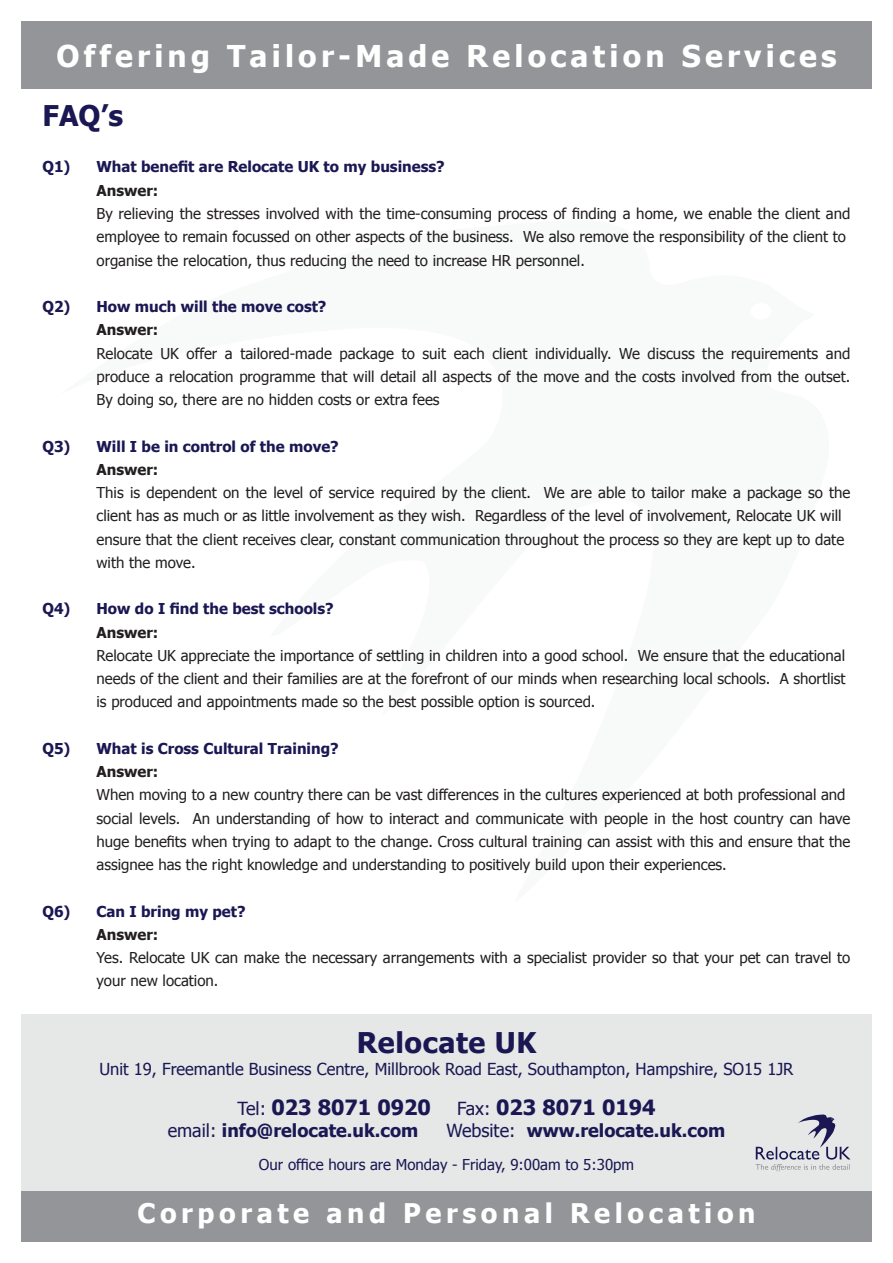
<style>
.page{position:relative;width:893px;height:1263px;background:#fff}
.page>*{position:absolute;margin:0;border:0;box-sizing:border-box;transform-origin:0 0}
.t1{font:700 30px "Tahoma";letter-spacing:.14em;color:#fff}
.t2{font:700 28.5px "Tahoma";letter-spacing:.02em;color:#1a1753}
.t3{font:700 27px "Tahoma";letter-spacing:.17em;color:#fff}
.t4{font:700 21px "Tahoma";color:#1a1753}
.t5{font:700 18px "Tahoma";color:#1a1753}
.t6{font:16.5px "Tahoma";color:#1a1753}
.t7{font:15px/23.2px "Tahoma";color:#231f20}
.t8{font:700 15px "Tahoma";color:#1a1753}
.t9{font:15px "Tahoma";color:#1a1753}
.t10{font:700 15px "Tahoma";color:#231f20}
.s1{font-weight:400;font-size:18px}
.s2{font-weight:400}
</style>
<div class="page">
<div style="left:21px;top:64px;width:851px;height:1156px;background:#e5e8e7"></div>
<div style="left:21px;top:1191px;width:851px;height:51px;background:#939598"></div>
<div style="left:21px;top:87px;width:851px;height:927px;background:#fff"></div>
<div style="left:21px;top:21px;width:851px;height:68px;background:#939598"></div>
<svg style="left:755px;top:1114px;width:95px;height:57px"></svg>
<h1 class="t1" style="left:56px;top:35px;width:782px">Offering Tailor-Made Relocation Services</h1>
<h2 class="t2" style="left:43px;top:96px;width:82px">FAQ’s</h2>
<p class="t8" style="left:43px;top:156px;width:404px">Q1) What benefit are Relocate UK to my business?</p>
<p class="t10" style="left:97px;top:180px;width:63px">Answer:</p>
<p class="t7" style="left:97px;top:201px;width:755px">By relieving the stresses involved with the time-consuming process of finding a home, we enable the client and employee to remain focussed on other aspects of the business. We also remove the responsibility of the client to organise the relocation, thus reducing the need to increase HR personnel.</p>
<p class="t8" style="left:43px;top:296px;width:285px">Q2) How much will the move cost?</p>
<p class="t10" style="left:97px;top:319px;width:63px">Answer:</p>
<p class="t7" style="left:97px;top:341px;width:755px;text-align:justify">Relocate UK offer a tailored-made package to suit each client individually. We discuss the requirements and produce a relocation programme that will detail all aspects of the move and the costs involved from the outset.<br>By doing so, there are no hidden costs or extra fees</p>
<p class="t8" style="left:43px;top:435px;width:298px">Q3) Will I be in control of the move?</p>
<p class="t10" style="left:97px;top:459px;width:63px">Answer:</p>
<p class="t7" style="left:97px;top:480px;width:755px">This is dependent on the level of service required by the client. We are able to tailor make a package so the client has as much or as little involvement as they wish. Regardless of the level of involvement, Relocate UK will ensure that the client receives clear, constant communication throughout the process so they are kept up to date with the move.</p>
<p class="t8" style="left:43px;top:598px;width:293px">Q4) How do I find the best schools?</p>
<p class="t10" style="left:97px;top:621px;width:63px">Answer:</p>
<p class="t7" style="left:97px;top:643px;width:751px;text-align:justify">Relocate UK appreciate the importance of settling in children into a good school. We ensure that the educational needs of the client and their families are at the forefront of our minds when researching local schools. A shortlist is produced and appointments made so the best possible option is sourced.</p>
<p class="t8" style="left:43px;top:738px;width:298px">Q5) What is Cross Cultural Training?</p>
<p class="t10" style="left:97px;top:761px;width:63px">Answer:</p>
<p class="t7" style="left:97px;top:782px;width:755px">When moving to a new country there can be vast differences in the cultures experienced at both professional and social levels. An understanding of how to interact and communicate with people in the host country can have huge benefits when trying to adapt to the change. Cross cultural training can assist with this and ensure that the assignee has the right knowledge and understanding to positively build upon their experiences.</p>
<p class="t8" style="left:43px;top:900px;width:204px">Q6) Can I bring my pet?</p>
<p class="t10" style="left:97px;top:924px;width:63px">Answer:</p>
<p class="t7" style="left:97px;top:945px;width:755px">Yes. Relocate UK can make the necessary arrangements with a specialist provider so that your pet can travel to your new location.</p>
<h2 class="t2" style="left:357px;top:1023px;width:181px">Relocate UK</h2>
<p class="t6" style="left:99px;top:1058px;width:696px">Unit 19, Freemantle Business Centre, Millbrook Road East, Southampton, Hampshire, SO15 1JR</p>
<h3 class="t4" style="left:237px;top:1093px;width:195px"><span class="s1">Tel:</span> 023 8071 0920</h3>
<h3 class="t4" style="left:457px;top:1093px;width:200px"><span class="s1">Fax:</span> 023 8071 0194</h3>
<p class="t5" style="left:168px;top:1118px;width:252px"><span class="s2">email:</span> info@relocate.uk.com</p>
<p class="t5" style="left:446px;top:1118px;width:280px"><span class="s2">Website:</span> www.relocate.uk.com</p>
<p class="t9" style="left:259px;top:1154px;width:377px">Our office hours are Monday - Friday, 9:00am to 5:30pm</p>
<h3 class="t3" style="left:137px;top:1194px;width:620px">Corporate and Personal Relocation</h3>
</div>
